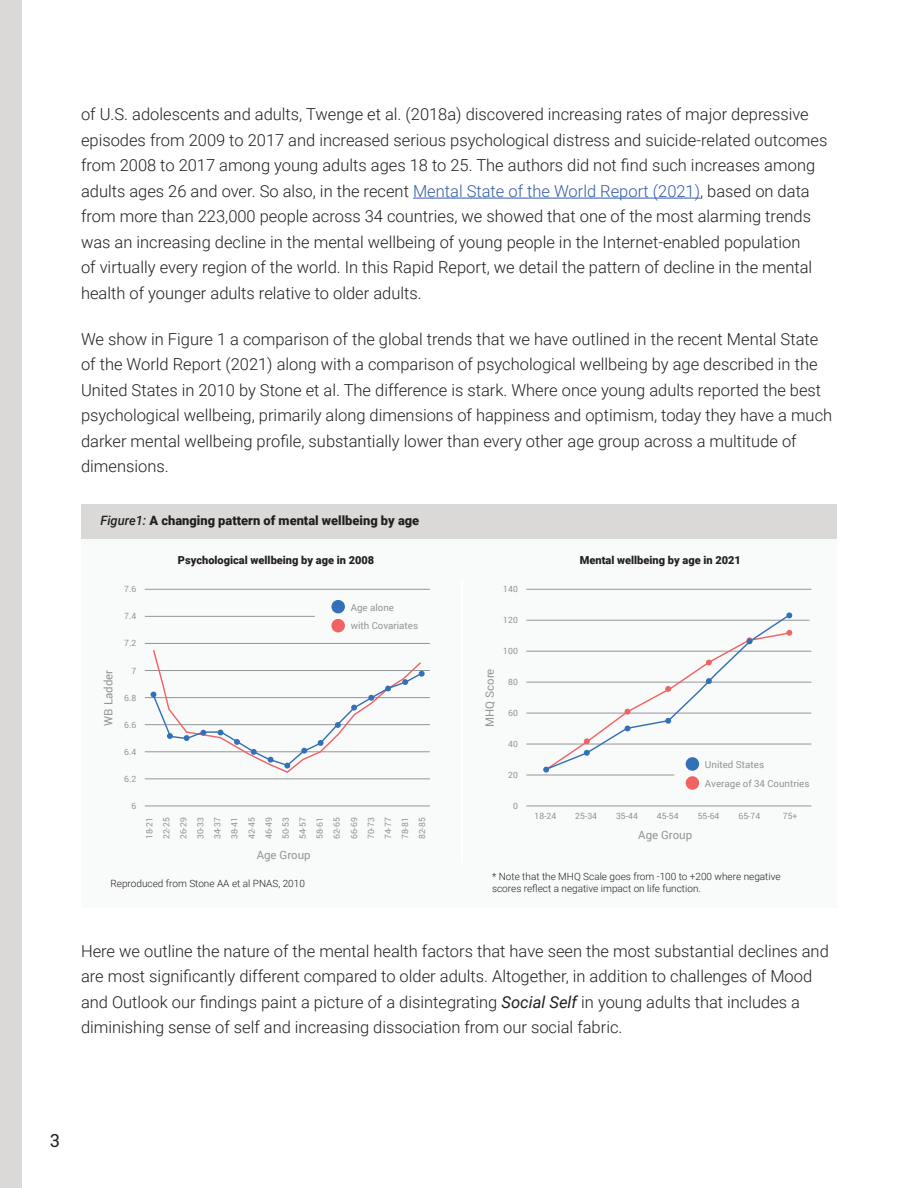
<style>
.page{position:relative;width:918px;height:1188px;background:#fff}
.page>*{position:absolute;margin:0;border:0;box-sizing:border-box;transform-origin:0 0}
.t1{font:18px "Roboto Slab";color:#231f20}
.t2{font:300 16.5px/25.5px "Roboto";color:#231f20}
.t3{font:900 12.9px "Roboto";color:#231f20}
.t4{font:11.4px "Roboto";color:#939598}
.t5{font:900 11.1px "Roboto";color:#231f20}
.t6{font:300 10.05px/12px "Roboto";color:#231f20}
.t7{font:9.75px/18.9px "Roboto";color:#939598}
.t8{font:8.7px/17.1px "Roboto";color:#939598;text-align:justify}
.s1{color:#325caa}
.s2{font-weight:500;font-style:italic}
.s3{font-weight:400;font-style:italic}
</style>
<div class="page">
<div style="left:0;top:0;width:22px;height:1188px;background:#dad9d8"></div>
<hr style="left:413px;top:198px;width:287px;height:1px;background:#325caa">
<div style="left:81px;top:535px;width:756px;height:373px;background:#f9fafa"></div>
<div style="left:81px;top:504px;width:756px;height:35px;background:#dad9d8"></div>
<hr style="left:145px;top:589px;width:285px;height:1px;background:#939598">
<hr style="left:526px;top:589px;width:285px;height:1px;background:#939598">
<hr style="left:145px;top:616px;width:170px;height:1px;background:#939598">
<hr style="left:526px;top:620px;width:284px;height:1px;background:#939598">
<hr style="left:145px;top:643px;width:285px;height:1px;background:#939598">
<hr style="left:526px;top:651px;width:285px;height:1px;background:#939598">
<hr style="left:145px;top:670px;width:285px;height:1px;background:#939598">
<hr style="left:526px;top:682px;width:285px;height:1px;background:#939598">
<hr style="left:145px;top:697px;width:285px;height:1px;background:#939598">
<hr style="left:145px;top:806px;width:285px;height:1px;background:#939598">
<hr style="left:526px;top:806px;width:285px;height:1px;background:#939598">
<hr style="left:145px;top:779px;width:285px;height:1px;background:#939598">
<hr style="left:526px;top:775px;width:148px;height:1px;background:#939598">
<hr style="left:145px;top:752px;width:285px;height:1px;background:#939598">
<hr style="left:526px;top:744px;width:285px;height:1px;background:#939598">
<hr style="left:145px;top:724px;width:285px;height:1px;background:#939598">
<hr style="left:526px;top:713px;width:285px;height:1px;background:#939598">
<div style="left:331px;top:600px;width:14px;height:13px;background:#3270b7;border-radius:50%"></div>
<div style="left:331px;top:619px;width:14px;height:13px;background:#f16263;border-radius:50%"></div>
<div style="left:686px;top:776px;width:13px;height:14px;background:#f16263;border-radius:50%"></div>
<svg style="left:151px;top:650px;width:274px;height:123px"></svg>
<hr style="left:461px;top:581px;width:2px;height:282px;background:#fff">
<svg style="left:543px;top:612px;width:250px;height:161px"></svg>
<p class="t2" style="left:81px;top:101px;width:748px">of U.S. adolescents and adults, Twenge et al. (2018a) discovered increasing rates of major depressive episodes from 2009 to 2017 and increased serious psychological distress and suicide-related outcomes from 2008 to 2017 among young adults ages 18 to 25. The authors did not find such increases among adults ages 26 and over. So also, in the recent <span class="s1">Mental State of the World Report (2021)</span>, based on data from more than 223,000 people across 34 countries, we showed that one of the most alarming trends was an increasing decline in the mental wellbeing of young people in the Internet-enabled population<br>of virtually every region of the world. In this Rapid Report, we detail the pattern of decline in the mental health of younger adults relative to older adults.</p>
<p class="t2" style="left:81px;top:325px;width:753px">We show in Figure 1 a comparison of the global trends that we have outlined in the recent Mental State of the World Report (2021) along with a comparison of psychological wellbeing by age described in the United States in 2010 by Stone et al. The difference is stark. Where once young adults reported the best psychological wellbeing, primarily along dimensions of happiness and optimism, today they have a much darker mental wellbeing profile, substantially lower than every other age group across a multitude of dimensions.</p>
<p class="t3" style="left:100px;top:512px;width:320px"><span class="s2">Figure1:</span> A changing pattern of mental wellbeing by age</p>
<p class="t5" style="left:178px;top:553px;width:198px">Psychological wellbeing by age in 2008</p>
<p class="t5" style="left:580px;top:553px;width:163px">Mental wellbeing by age in 2021</p>
<p class="t8" style="left:124px;top:580px;width:14px">7.6</p>
<p class="t8" style="left:124px;top:607px;width:14px">7.4</p>
<p class="t8" style="left:124px;top:634px;width:14px">7.2</p>
<p class="t8" style="left:131px;top:662px;width:6px">7</p>
<p class="t8" style="left:124px;top:689px;width:14px">6.8</p>
<p class="t8" style="left:124px;top:716px;width:14px">6.6</p>
<p class="t8" style="left:124px;top:743px;width:14px">6.4</p>
<p class="t8" style="left:124px;top:770px;width:14px">6.2</p>
<p class="t8" style="left:131px;top:797px;width:6px">6</p>
<p class="t7" style="left:351px;top:597px;width:69px">Age alone<br>with Covariates</p>
<p class="t4" style="left:100px;top:726px;width:57px;rotate:-90deg">WB Ladder</p>
<p class="t4" style="left:482px;top:727px;width:60px;rotate:-90deg">MHQ Score</p>
<p class="t8" style="left:140px;top:839px;width:23px;rotate:-90deg">18-21</p>
<p class="t8" style="left:157px;top:839px;width:23px;rotate:-90deg">22-25<br>26-29<br>30-33<br>34-37<br>38-41<br>42-45<br>46-49<br>50-53</p>
<p class="t8" style="left:294px;top:839px;width:23px;rotate:-90deg">54-57</p>
<p class="t8" style="left:311px;top:839px;width:23px;rotate:-90deg">58-61</p>
<p class="t4" style="left:257px;top:847px;width:55px">Age Group</p>
<p class="t8" style="left:328px;top:839px;width:23px;rotate:-90deg">62-65</p>
<p class="t8" style="left:345px;top:839px;width:23px;rotate:-90deg">66-69</p>
<p class="t8" style="left:362px;top:839px;width:23px;rotate:-90deg">70-73<br>74-77<br>78-81<br>82-85</p>
<p class="t8" style="left:503px;top:580px;width:16px">140</p>
<p class="t8" style="left:503px;top:611px;width:16px">120</p>
<p class="t8" style="left:503px;top:642px;width:16px">100</p>
<p class="t8" style="left:508px;top:673px;width:11px">80</p>
<p class="t8" style="left:508px;top:704px;width:11px">60</p>
<p class="t8" style="left:508px;top:735px;width:11px">40</p>
<p class="t8" style="left:508px;top:766px;width:11px">20</p>
<p class="t8" style="left:513px;top:797px;width:6px">0</p>
<p class="t8" style="left:534px;top:807px;width:23px">18-24</p>
<p class="t8" style="left:575px;top:807px;width:23px">25-34</p>
<p class="t8" style="left:616px;top:807px;width:23px">35-44</p>
<p class="t8" style="left:657px;top:807px;width:23px">45-54</p>
<p class="t7" style="left:705px;top:755px;width:106px">United States<br>Average of 34 Countries</p>
<p class="t8" style="left:698px;top:807px;width:23px">55-64</p>
<p class="t8" style="left:738px;top:807px;width:23px">65-74</p>
<p class="t8" style="left:783px;top:807px;width:16px">75+</p>
<p class="t4" style="left:638px;top:827px;width:55px">Age Group</p>
<p class="t6" style="left:111px;top:877px;width:196px">Reproduced from Stone AA et al PNAS, 2010</p>
<p class="t6" style="left:492px;top:870px;width:290px">* Note that the MHQ Scale goes from -100 to +200 where negative scores reflect a negative impact on life function.</p>
<p class="t2" style="left:81px;top:938px;width:749px">Here we outline the nature of the mental health factors that have seen the most substantial declines and are most significantly different compared to older adults. Altogether, in addition to challenges of Mood and Outlook our findings paint a picture of a disintegrating <span class="s3">Social Self</span> in young adults that includes a diminishing sense of self and increasing dissociation from our social fabric.</p>
<p class="t1" style="left:50px;top:1128px;width:11px">3</p>
</div>
